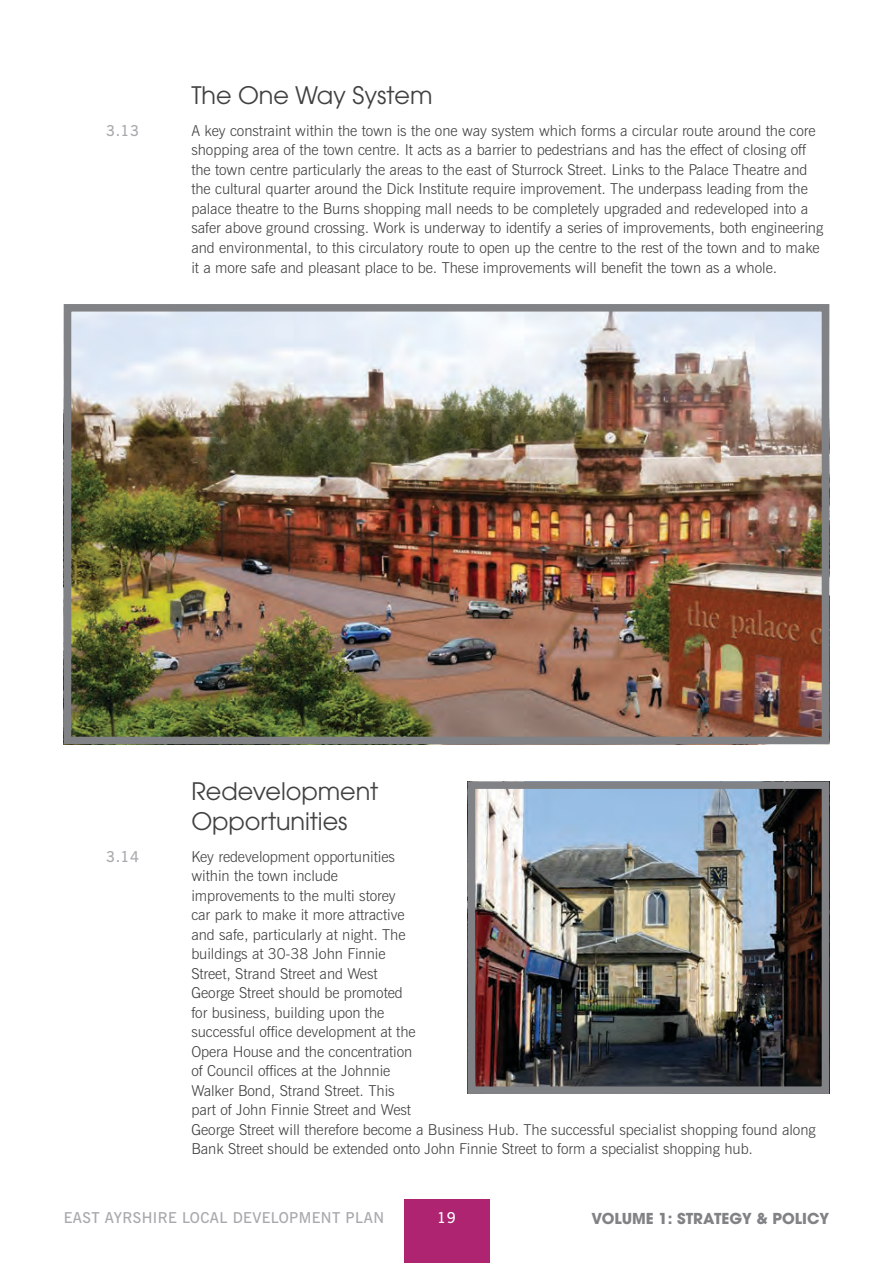
<style>
.page{position:relative;width:893px;height:1263px;background:#fff}
.page>*{position:absolute;margin:0;border:0;box-sizing:border-box;transform-origin:0 0}
.Body_subheads{font:24px/30px "Avant Garde";letter-spacing:-.005em;color:#414142}
.Body_Text{font:300 15px/19.5px "News Gothic BT";letter-spacing:-.005em;color:#414142}
.Body_Text-2{font:600 15px "News Gothic BT";letter-spacing:.025em;color:#a7a9ac}
.t1{font:700 15px "Avant Garde";color:#808285}
.t2{font:600 15px "News Gothic BT";color:#fff}
</style>
<div class="page">
<div style="left:404px;top:1199px;width:85px;height:64px;background:#ae2471"></div>
<img style="left:73px;top:313px;width:747px;height:422px">
<div style="left:64px;top:304px;width:765px;height:440px;border:8px solid #808285"></div>
<img style="left:477px;top:790px;width:343px;height:295px">
<div style="left:468px;top:781px;width:361px;height:313px;border:8px solid #808285"></div>
<p class="Body_subheads" style="left:191px;top:80px;width:243px">The One Way System</p>
<p class="Body_Text-2" style="left:106px;top:122px;width:34px">3.13</p>
<p class="Body_Text" style="left:191px;top:121px;width:633px">A key constraint within the town is the one way system which forms a circular route around the core shopping area of the town centre. It acts as a barrier to pedestrians and has the effect of closing off the town centre particularly the areas to the east of Sturrock Street. Links to the Palace Theatre and the cultural quarter around the Dick Institute require improvement. The underpass leading from the palace theatre to the Burns shopping mall needs to be completely upgraded and redeveloped into a safer above ground crossing. Work is underway to identify a series of improvements, both engineering and environmental, to this circulatory route to open up the centre to the rest of the town and to make it a more safe and pleasant place to be. These improvements will benefit the town as a whole.</p>
<p class="Body_subheads" style="left:191px;top:776px;width:189px">Redevelopment<br>Opportunities</p>
<p class="Body_Text-2" style="left:106px;top:847px;width:34px">3.14</p>
<p class="Body_Text" style="left:191px;top:847px;width:626px">Key redevelopment opportunities<br>within the town include<br>improvements to the multi storey<br>car park to make it more attractive<br>and safe, particularly at night. The<br>buildings at 30-38 John Finnie<br>Street, Strand Street and West<br>George Street should be promoted<br>for business, building upon the<br>successful office development at the<br>Opera House and the concentration<br>of Council offices at the Johnnie<br>Walker Bond, Strand Street. This<br>part of John Finnie Street and West<br>George Street will therefore become a Business Hub. The successful specialist shopping found along Bank Street should be extended onto John Finnie Street to form a specialist shopping hub.</p>
<p class="Body_Text-2" style="left:64px;top:1209px;width:322px">EAST AYRSHIRE LOCAL DEVELOPMENT PLAN</p>
<p class="t2" style="left:437px;top:1209px;width:20px">19</p>
<p class="t1" style="left:591px;top:1208px;width:239px">VOLUME 1: STRATEGY &amp; POLICY</p>
</div>
